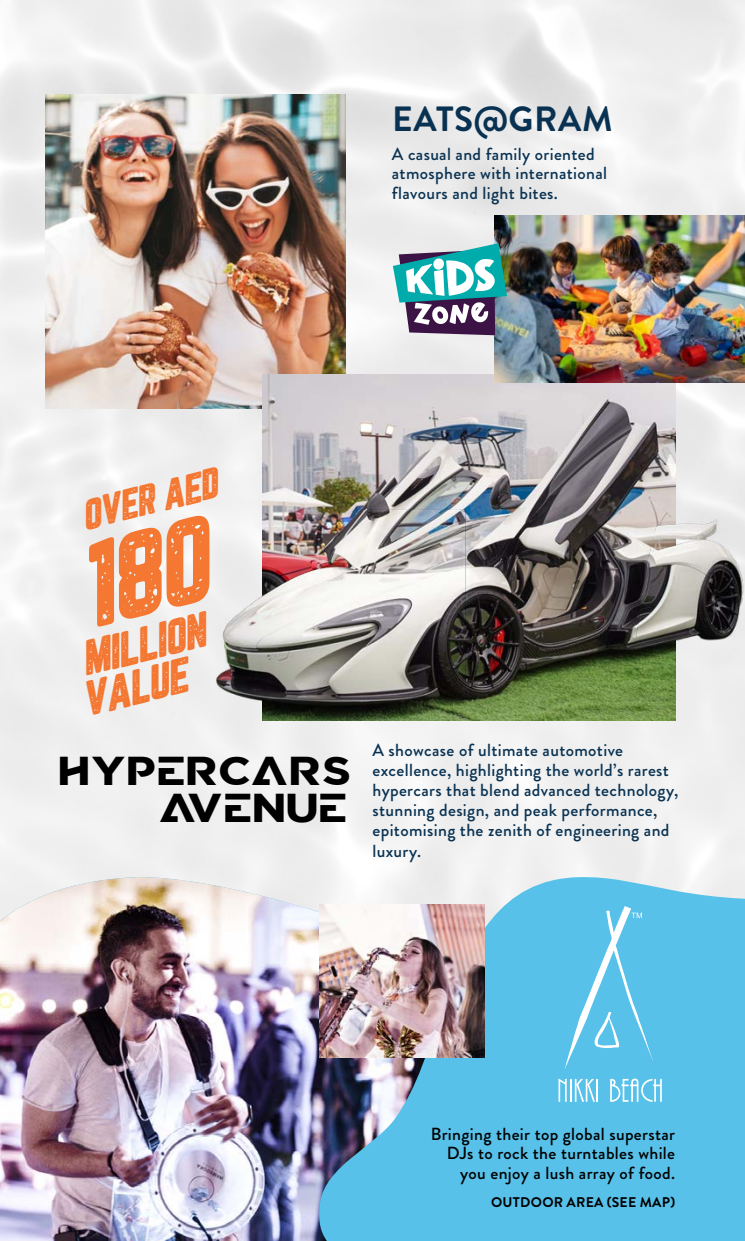
<style>
.page{position:relative;width:745px;height:1241px;background:#fff}
.page>*{position:absolute;margin:0;border:0;box-sizing:border-box;transform-origin:0 0}
.t1{font:700 40.25px/37.1px "BABAPROFONT";color:#000;text-align:right;scale:1.14 1}
.t2{font:italic 39.2px/39.7px "Blocklyn Grunge";color:#f47732}
.t3{font:700 35px "Brandon Grotesque";letter-spacing:.02em;color:#093252}
.t4{font:italic 34.12px "Blocklyn Grunge";color:#f47732}
.t5{font:500 17.5px/20.1px "Brandon Grotesque";letter-spacing:.02em;color:#093252}
.t6{font:500 17.5px/19.2px "Brandon Grotesque";letter-spacing:.02em;color:#000;text-align:right}
.t7{font:700 14px "Brandon Grotesque";letter-spacing:.02em;color:#000}
</style>
<div class="page">
<img style="left:0;top:0;width:744px;height:867px">
<svg style="left:0;top:867px;width:744px;height:10px;fill:#f0f0f0"></svg>
<img style="left:0;top:877px;width:307px;height:363px">
<img style="left:46px;top:94px;width:299px;height:314px">
<img style="left:262px;top:374px;width:413px;height:125px">
<img style="left:182px;top:499px;width:562px;height:221px">
<img style="left:494px;top:216px;width:250px;height:167px">
<svg style="left:392px;top:243px;width:114px;height:92px"></svg>
<svg style="left:307px;top:875px;width:437px;height:365px;background:#67bde0"></svg>
<svg style="left:558px;top:1078px;width:8px;height:23px"></svg>
<hr style="left:569px;top:1078px;width:2px;height:23px;background:#fff">
<svg style="left:574px;top:1078px;width:20px;height:23px"></svg>
<hr style="left:596px;top:1078px;width:2px;height:23px;background:#fff">
<svg style="left:609px;top:1078px;width:52px;height:23px"></svg>
<svg style="left:564px;top:905px;width:88px;height:163px;background:#69c7eb"></svg>
<img style="left:319px;top:903px;width:165px;height:154px">
<svg style="left:89px;top:512px;width:120px;height:117px"></svg>
<h3 class="t3" style="left:392px;top:94px;width:222px">EATS@GRAM</h3>
<p class="t5" style="left:391px;top:145px;width:217px;line-height:19.2px">A casual and family oriented atmosphere with international flavours and light bites.</p>
<h3 class="t4" style="left:75px;top:492px;width:139px;rotate:-14deg">OVER AED</h3>
<h2 class="t2" style="left:66px;top:643px;width:137px;rotate:-14deg">MILLION<br>VALUE</h2>
<h1 class="t1" style="left:60px;top:749px;width:258px">HYPERCARS<br>AVENUE</h1>
<p class="t5" style="left:372px;top:740px;width:307px">A showcase of ultimate automotive excellence, highlighting the world’s rarest hypercars that blend advanced technology, stunning design, and peak performance, epitomising the zenith of engineering and luxury.</p>
<p class="t6" style="left:430px;top:1124px;width:246px">Bringing their top global superstar<br>DJs to rock the turntables while you enjoy a lush array of food.</p>
<p class="t7" style="left:491px;top:1192px;width:185px">OUTDOOR AREA (SEE MAP)</p>
</div>
